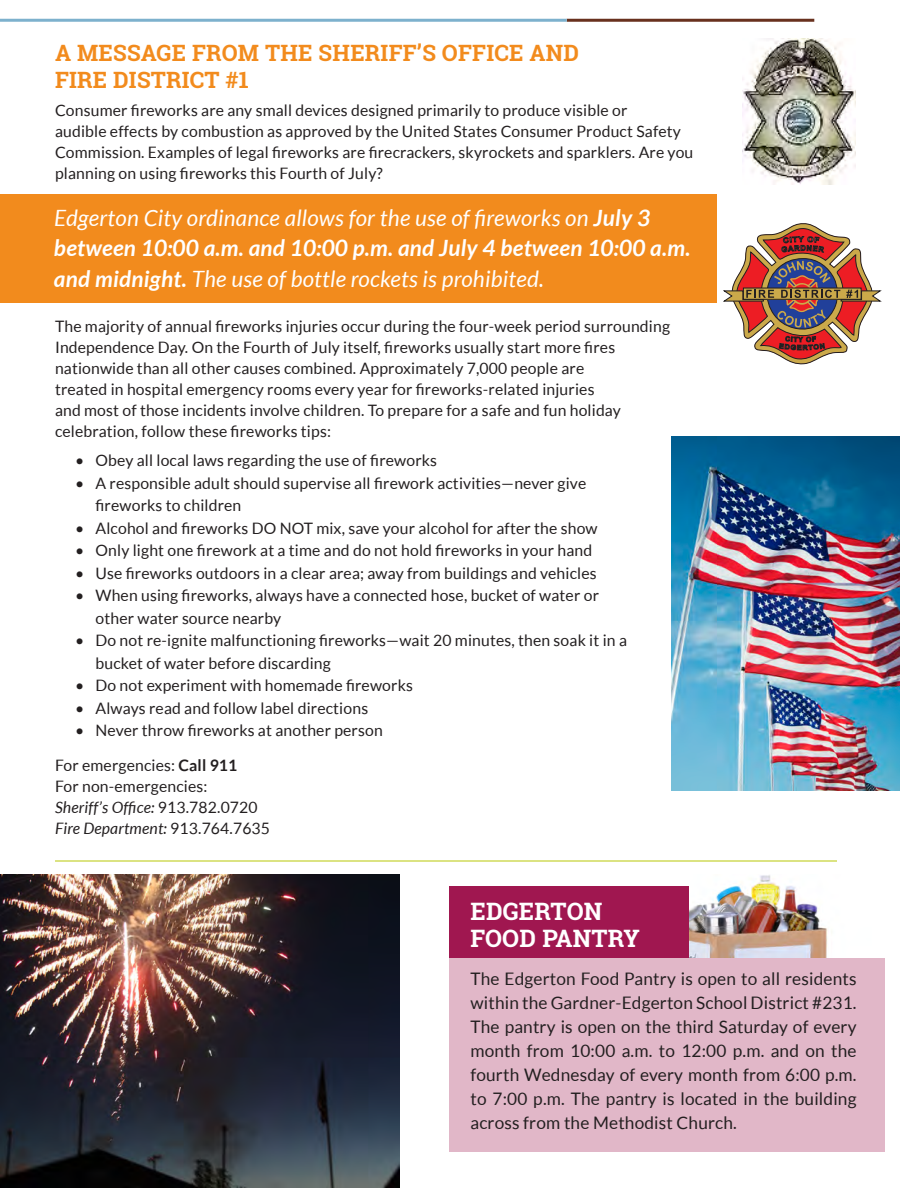
<style>
.page{position:relative;width:918px;height:1188px;background:#fff}
.page>*{position:absolute;margin:0;border:0;box-sizing:border-box;transform-origin:0 0}
.t1{font:700 24px "Roboto Slab";letter-spacing:.01em;color:#fff}
.t2{font:italic 22.5px/30.5px "Lato";letter-spacing:.01em;color:#fff}
.t3{font:700 22.5px/27px "Roboto Slab";letter-spacing:.01em;color:#f28b1d}
.t4{font:17.25px/24px "Lato";letter-spacing:.01em;color:#231f20;text-align:justify}
.t5{font:15.75px/21px "Lato";letter-spacing:.01em;color:#231f20}
.t6{font:italic 15.75px/21px "Lato";letter-spacing:.01em;color:#231f20}
.s1{font-weight:700}
.s2{font-style:normal}
</style>
<div class="page">
<div style="left:0;top:195px;width:717px;height:108px;background:#f28b1d"></div>
<hr style="left:567px;top:19px;width:247px;height:3px;background:#68311e">
<hr style="left:0;top:19px;width:567px;height:3px;background:#7db1cd">
<img style="left:742px;top:38px;width:113px;height:147px">
<svg style="left:723px;top:223px;width:158px;height:141px"></svg>
<img style="left:689px;top:875px;width:139px;height:83px">
<div style="left:449px;top:886px;width:240px;height:72px;background:#a01750"></div>
<div style="left:449px;top:958px;width:436px;height:194px;background:#e1b7c8"></div>
<img style="left:672px;top:436px;width:228px;height:354px">
<img style="left:0;top:875px;width:400px;height:313px">
<hr style="left:55px;top:860px;width:782px;height:2px;background:#c1ce23">
<p class="t3" style="left:55px;top:39px;width:526px">A MESSAGE FROM THE SHERIFF’S OFFICE AND<br>FIRE DISTRICT #1</p>
<p class="t5" style="left:55px;top:100px;width:640px">Consumer fireworks are any small devices designed primarily to produce visible or<br>audible effects by combustion as approved by the United States Consumer Product Safety Commission. Examples of legal fireworks are firecrackers, skyrockets and sparklers. Are you planning on using fireworks this Fourth of July?</p>
<p class="t2" style="left:54px;top:203px;width:638px">Edgerton City ordinance allows for the use of fireworks on <span class="s1">July 3 between 10:00 a.m. and 10:00 p.m. and July 4 between 10:00 a.m. and midnight.</span> The use of bottle rockets is prohibited.</p>
<p class="t5" style="left:55px;top:316px;width:617px">The majority of annual fireworks injuries occur during the four-week period surrounding Independence Day. On the Fourth of July itself, fireworks usually start more fires nationwide than all other causes combined. Approximately 7,000 people are<br>treated in hospital emergency rooms every year for fireworks-related injuries<br>and most of those incidents involve children. To prepare for a safe and fun holiday celebration, follow these fireworks tips:</p>
<p class="t5" style="left:75px;top:450px;width:363px">• Obey all local laws regarding the use of fireworks</p>
<p class="t5" style="left:96px;top:472px;width:492px;line-height:22.5px;text-indent:-20px">• A responsible adult should supervise all firework activities—never give fireworks to children</p>
<p class="t5" style="left:75px;top:517px;width:524px">• Alcohol and fireworks DO NOT mix, save your alcohol for after the show</p>
<p class="t5" style="left:75px;top:540px;width:519px">• Only light one firework at a time and do not hold fireworks in your hand</p>
<p class="t5" style="left:75px;top:562px;width:523px">• Use fireworks outdoors in a clear area; away from buildings and vehicles</p>
<p class="t5" style="left:96px;top:584px;width:505px;line-height:22.5px;text-indent:-20px">• When using fireworks, always have a connected hose, bucket of water or other water source nearby</p>
<p class="t5" style="left:96px;top:629px;width:533px;line-height:22.5px;text-indent:-20px">• Do not re-ignite malfunctioning fireworks—wait 20 minutes, then soak it in a bucket of water before discarding</p>
<p class="t5" style="left:75px;top:675px;width:339px">• Do not experiment with homemade fireworks</p>
<p class="t5" style="left:75px;top:697px;width:294px">• Always read and follow label directions</p>
<p class="t5" style="left:75px;top:720px;width:309px">• Never throw fireworks at another person</p>
<p class="t5" style="left:55px;top:754px;width:184px">For emergencies: <span class="s1">Call 911</span></p>
<p class="t5" style="left:55px;top:775px;width:154px">For non-emergencies:</p>
<p class="t6" style="left:55px;top:797px;width:217px">Sheriff’s Office: <span class="s2">913.782.0720<br></span>Fire Department: <span class="s2">913.764.7635</span></p>
<p class="t1" style="left:470px;top:895px;width:133px">EDGERTON</p>
<p class="t1" style="left:470px;top:922px;width:171px">FOOD PANTRY</p>
<p class="t4" style="left:470px;top:966px;width:388px">The Edgerton Food Pantry is open to all residents within the Gardner-Edgerton School District #231.<br>The pantry is open on the third Saturday of every month from 10:00 a.m. to 12:00 p.m. and on the fourth Wednesday of every month from 6:00 p.m. to 7:00 p.m. The pantry is located in the building across from the Methodist Church.</p>
</div>
